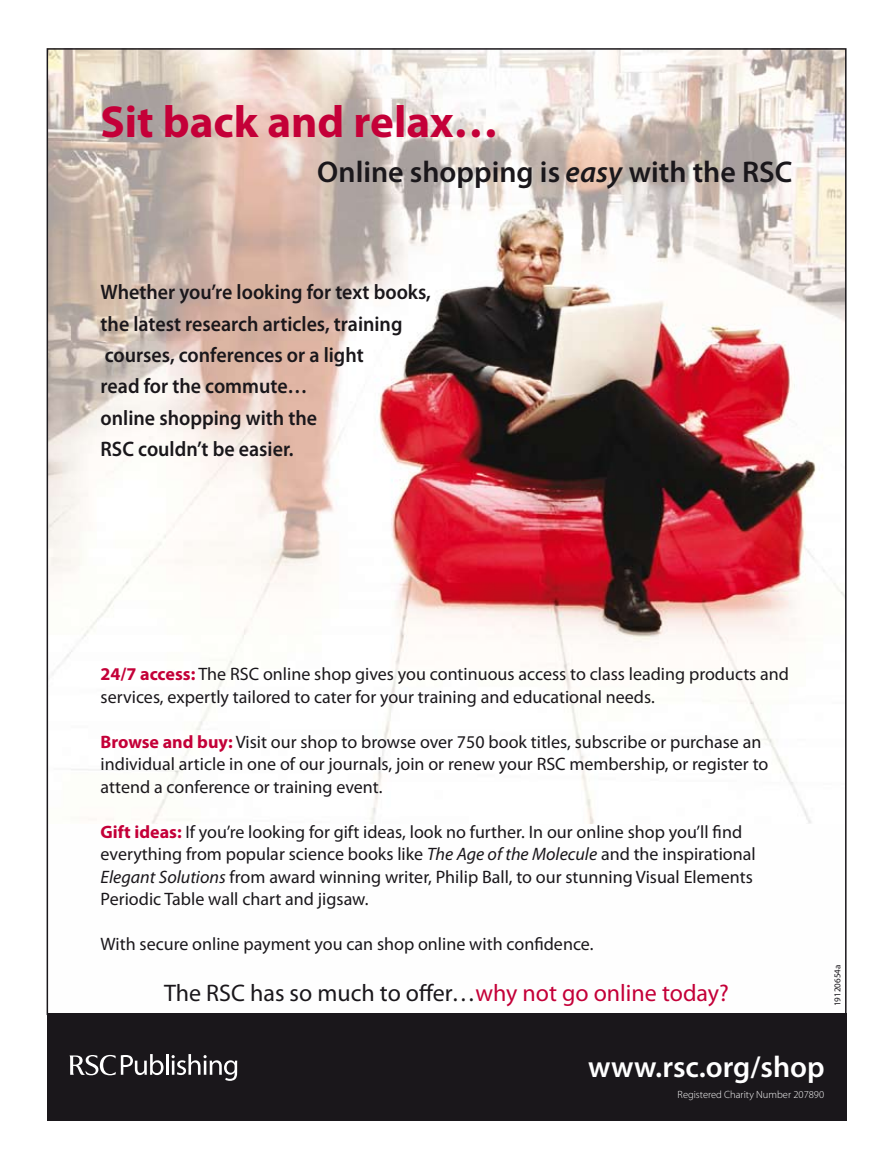
<style>
.page{position:relative;width:891px;height:1170px;background:#fff}
.page>*{position:absolute;margin:0;border:0;box-sizing:border-box;transform-origin:0 0}
.t1{font:700 45px "Myriad Pro";color:#c40038}
.t2{font:600 30px "Myriad Pro";color:#1a171b}
.t3{font:600 30px "Myriad Pro";color:#fff}
.t4{font:24px "Myriad Pro";color:#1a171b}
.t5{font:600 21px/31.2px "Myriad Pro";color:#1a171b;scale:.95 1}
.t6{font:18px/22.5px "Myriad Pro";color:#1a171b}
.t7{font:300 10.5px "Myriad Pro";color:#fff}
.t8{font:9px "Myriad Pro";color:#1a171b}
.s1{font-style:italic}
.s2{font-weight:700;color:#c40038}
.s3{color:#c40038}
</style>
<div class="page">
<div style="left:47px;top:1013px;width:799px;height:107px;background:#1a171b"></div>
<svg style="left:69px;top:1054px;width:94px;height:21px"></svg>
<hr style="left:166px;top:1053px;width:2px;height:21px;background:#fff">
<svg style="left:171px;top:1054px;width:66px;height:26px"></svg>
<img style="left:50px;top:52px;width:793px;height:771px">
<h1 class="t1" style="left:101px;top:92px;width:399px">Sit back and relax…</h1>
<h2 class="t2" style="left:317px;top:152px;width:476px">Online shopping is <span class="s1">easy</span> with the RSC</h2>
<p class="t5" style="left:101px;top:276px;width:349px">Whether you’re looking for text books, the latest research articles, training courses, conferences or a light<br>read for the commute…<br>online shopping with the<br>RSC couldn’t be easier.</p>
<p class="t6" style="left:101px;top:662px;width:689px"><span class="s2">24/7 access:</span> The RSC online shop gives you continuous access to class leading products and services, expertly tailored to cater for your training and educational needs.</p>
<p class="t6" style="left:101px;top:730px;width:669px"><span class="s2">Browse and buy:</span> Visit our shop to browse over 750 book titles, subscribe or purchase an individual article in one of our journals, join or renew your RSC membership, or register to attend a conference or training event.</p>
<p class="t6" style="left:101px;top:820px;width:656px"><span class="s2">Gift ideas:</span> If you’re looking for gift ideas, look no further. In our online shop you’ll find everything from popular science books like <span class="s1">The Age of the Molecule</span> and the inspirational <span class="s1">Elegant Solutions</span> from award winning writer, Philip Ball, to our stunning Visual Elements Periodic Table wall chart and jigsaw.</p>
<p class="t6" style="left:101px;top:932px;width:494px">With secure online payment you can shop online with confidence.</p>
<h3 class="t4" style="left:164px;top:977px;width:566px">The RSC has so much to offer…<span class="s3">why not go online today?</span></h3>
<p class="t8" style="left:831px;top:1006px;width:43px;rotate:-90deg">19120654a</p>
<h2 class="t3" style="left:588px;top:1047px;width:238px">www.rsc.org/shop</h2>
<p class="t7" style="left:677px;top:1087px;width:148px">Registered Charity Number 207890</p>
</div>
